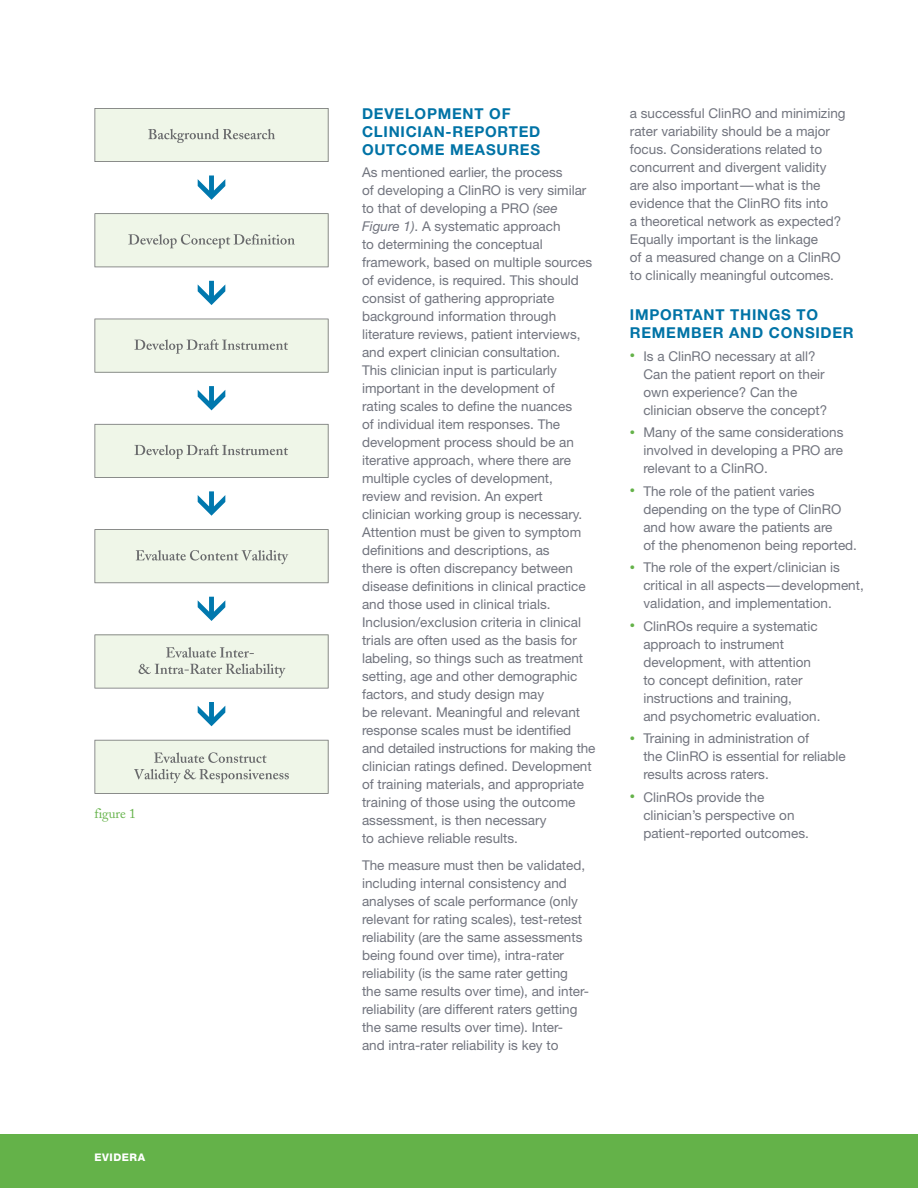
<style>
.page{position:relative;width:918px;height:1188px;background:#fff}
.page>*{position:absolute;margin:0;border:0;box-sizing:border-box;transform-origin:0 0}
.t1{font:700 15px/18px "Helvetica Neue";letter-spacing:.05em;color:#0073a6}
.t2{font:13.5px/18px "Helvetica Neue";color:#71747e}
.t3{font:13.5px "Adobe Caslon";color:#64b249}
.t4{font:800 10.5px "Helvetica Neue";letter-spacing:.05em;color:#fff}
.s1{font-style:italic}
.s2{font-size:10.5px;color:#64b249}
</style>
<div class="page">
<svg style="left:198px;top:176px;width:27px;height:24px"></svg>
<svg style="left:198px;top:281px;width:27px;height:24px"></svg>
<svg style="left:198px;top:386px;width:27px;height:24px"></svg>
<svg style="left:198px;top:491px;width:27px;height:25px"></svg>
<svg style="left:198px;top:597px;width:27px;height:24px"></svg>
<svg style="left:198px;top:702px;width:27px;height:24px"></svg>
<svg style="left:94px;top:108px;width:235px;height:54px;background:#e6ecdf"></svg>
<svg style="left:94px;top:213px;width:235px;height:54px;background:#e5ecdf"></svg>
<svg style="left:94px;top:319px;width:235px;height:54px;background:#e6ede0"></svg>
<svg style="left:94px;top:424px;width:235px;height:54px;background:#e5ecdf"></svg>
<svg style="left:94px;top:529px;width:235px;height:54px;background:#e6ecdf"></svg>
<svg style="left:94px;top:634px;width:235px;height:54px;background:#e4eade"></svg>
<svg style="left:94px;top:740px;width:235px;height:54px;background:#e2e9dc"></svg>
<div style="left:0;top:1134px;width:918px;height:54px;background:#64b249"></div>
<p class="t3" style="left:94px;top:808px;width:43px">figure 1</p>
<p class="t4" style="left:94px;top:1153px;width:52px">EVIDERA</p>
<p class="t1" style="left:362px;top:106px;width:180px">DEVELOPMENT OF<br>CLINICIAN-REPORTED<br>OUTCOME MEASURES</p>
<p class="t2" style="left:362px;top:165px;width:235px">As mentioned earlier, the process<br>of developing a ClinRO is very similar to that of developing a PRO <span class="s1">(see Figure 1)</span>. A systematic approach<br>to determining the conceptual framework, based on multiple sources of evidence, is required. This should consist of gathering appropriate background information through literature reviews, patient interviews, and expert clinician consultation.<br>This clinician input is particularly important in the development of<br>rating scales to define the nuances<br>of individual item responses. The development process should be an iterative approach, where there are multiple cycles of development,<br>review and revision. An expert<br>clinician working group is necessary.<br>Attention must be given to symptom definitions and descriptions, as<br>there is often discrepancy between disease definitions in clinical practice and those used in clinical trials.<br>Inclusion/exclusion criteria in clinical trials are often used as the basis for labeling, so things such as treatment setting, age and other demographic factors, and study design may<br>be relevant. Meaningful and relevant response scales must be identified and detailed instructions for making the clinician ratings defined. Development of training materials, and appropriate training of those using the outcome assessment, is then necessary<br>to achieve reliable results.</p>
<p class="t2" style="left:362px;top:858px;width:229px">The measure must then be validated, including internal consistency and analyses of scale performance (only relevant for rating scales), test-retest reliability (are the same assessments being found over time), intra-rater reliability (is the same rater getting the same results over time), and inter&shy;reliability (are different raters getting the same results over time). Inter&shy;and intra-rater reliability is key to</p>
<p class="t2" style="left:630px;top:105px;width:217px">a successful ClinRO and minimizing rater variability should be a major focus. Considerations related to concurrent and divergent validity are also important—what is the evidence that the ClinRO fits into<br>a theoretical network as expected?<br>Equally important is the linkage<br>of a measured change on a ClinRO to clinically meaningful outcomes.</p>
<p class="t1" style="left:630px;top:307px;width:225px">IMPORTANT THINGS TO<br>REMEMBER AND CONSIDER</p>
<p class="t2" style="left:643px;top:348px;width:185px;text-indent:-14px"><span class="s2">•</span> Is a ClinRO necessary at all?<br>Can the patient report on their own experience? Can the clinician observe the concept?</p>
<p class="t2" style="left:643px;top:425px;width:202px;text-align:justify;text-indent:-14px"><span class="s2">•</span> Many of the same considerations involved in developing a PRO are relevant to a ClinRO.</p>
<p class="t2" style="left:643px;top:483px;width:215px;text-indent:-14px"><span class="s2">•</span> The role of the patient varies depending on the type of ClinRO and how aware the patients are<br>of the phenomenon being reported.</p>
<p class="t2" style="left:643px;top:560px;width:222px;text-indent:-14px"><span class="s2">•</span> The role of the expert/clinician is critical in all aspects—development, validation, and implementation.</p>
<p class="t2" style="left:643px;top:618px;width:179px;text-indent:-14px"><span class="s2">•</span> ClinROs require a systematic approach to instrument development, with attention to concept definition, rater instructions and training,<br>and psychometric evaluation.</p>
<p class="t2" style="left:643px;top:731px;width:204px;text-indent:-14px"><span class="s2">•</span> Training in administration of<br>the ClinRO is essential for reliable results across raters.</p>
<p class="t2" style="left:643px;top:789px;width:167px;text-indent:-14px"><span class="s2">•</span> ClinROs provide the clinician’s perspective on patient-reported outcomes.</p>
</div>
